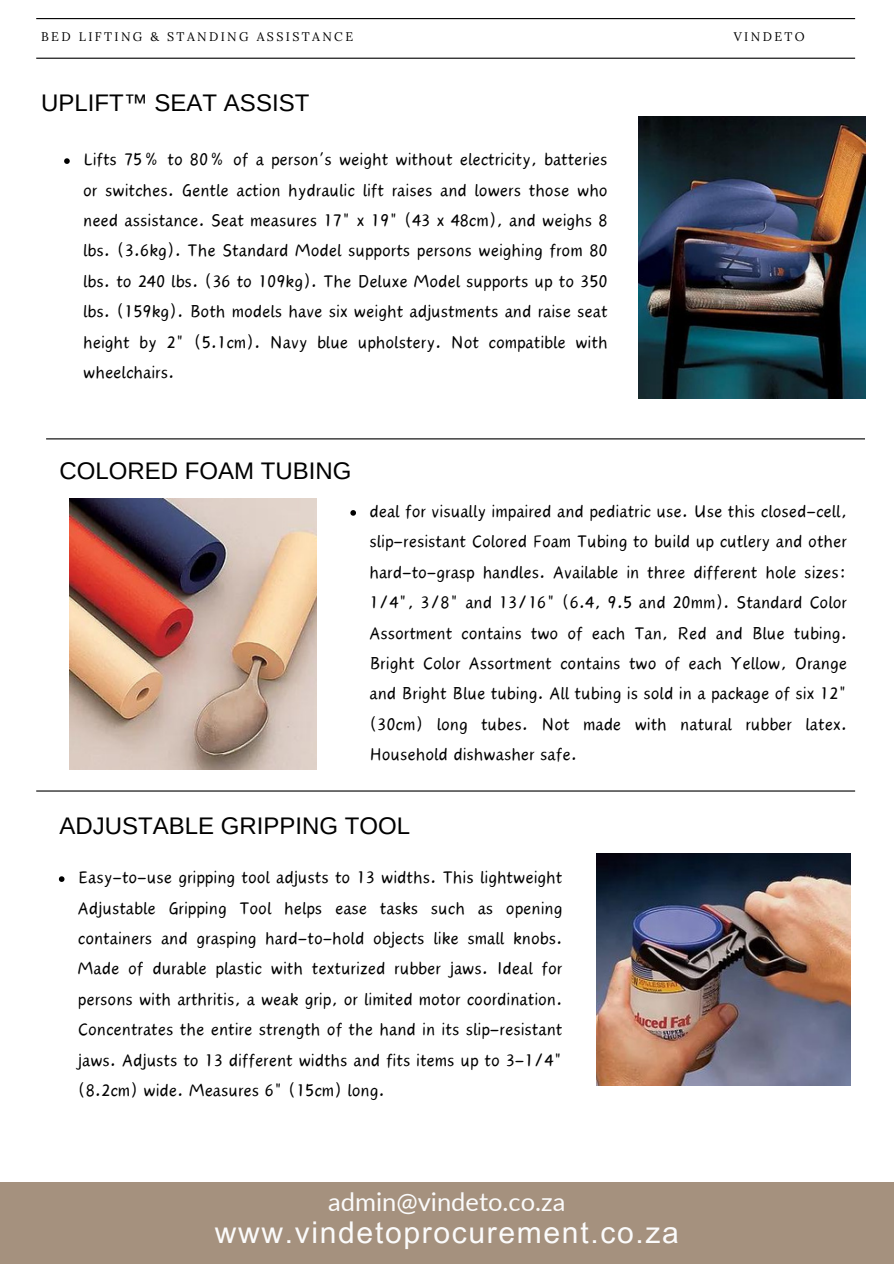
<style>
.page{position:relative;width:894px;height:1264px;background:#fff}
.page>*{position:absolute;margin:0;border:0;box-sizing:border-box;transform-origin:0 0}
.t1{font:30px "Arial MT Pro";letter-spacing:.055em;color:#fbfbfb}
.t2{font:25.5px "Lato";color:#fbfbfb}
.t3{font:24px "Arimo";color:#000}
.t4{font:21.75px/30.3px "Canva Wander World";color:#000;text-align:justify}
.t5{font:12.45px "Lora";letter-spacing:.19em;color:#000}
</style>
<div class="page">
<hr style="left:36px;top:18px;width:818px;height:1px;background:#000">
<hr style="left:36px;top:58px;width:818px;height:1px;background:#000">
<div style="left:0;top:1181px;width:893px;height:82px;background:#a5917e"></div>
<img style="left:638px;top:116px;width:226px;height:282px">
<svg style="left:64px;top:158px;width:6px;height:6px"></svg>
<hr style="left:46px;top:438px;width:818px;height:1px;background:#000">
<hr style="left:36px;top:790px;width:818px;height:1px;background:#000">
<img style="left:70px;top:499px;width:246px;height:270px">
<img style="left:596px;top:853px;width:254px;height:232px">
<svg style="left:59px;top:876px;width:5px;height:6px"></svg>
<svg style="left:350px;top:510px;width:6px;height:5px"></svg>
<p class="t5" style="left:41px;top:28px;width:313px">BED LIFTING &amp; STANDING ASSISTANCE</p>
<p class="t5" style="left:733px;top:28px;width:72px">VINDETO</p>
<h2 class="t3" style="left:41px;top:90px;width:269px">UPLIFT™ SEAT ASSIST</h2>
<p class="t4" style="left:83px;top:144px;width:526px">Lifts 75% to 80% of a person’s weight without electricity, batteries or switches. Gentle action hydraulic lift raises and lowers those who need assistance. Seat measures 17" x 19" (43 x 48cm), and weighs 8 lbs. (3.6kg). The Standard Model supports persons weighing from 80 lbs. to 240 lbs. (36 to 109kg). The Deluxe Model supports up to 350 lbs. (159kg). Both models have six weight adjustments and raise seat height by 2" (5.1cm). Navy blue upholstery. Not compatible with wheelchairs.</p>
<h3 class="t3" style="left:59px;top:457px;width:293px">COLORED FOAM TUBING</h3>
<h1 class="t4" style="left:369px;top:496px;width:479px">deal for visually impaired and pediatric use. Use this closed-cell, slip-resistant Colored Foam Tubing to build up cutlery and other hard-to-grasp handles. Available in three different hole sizes:<br>1/4", 3/8" and 13/16" (6.4, 9.5 and 20mm). Standard Color Assortment contains two of each Tan, Red and Blue tubing.<br>Bright Color Assortment contains two of each Yellow, Orange and Bright Blue tubing. All tubing is sold in a package of six 12" (30cm) long tubes. Not made with natural rubber latex.<br>Household dishwasher safe.</h1>
<p class="t3" style="left:59px;top:812px;width:352px">ADJUSTABLE GRIPPING TOOL</p>
<p class="t4" style="left:78px;top:862px;width:486px">Easy-to-use gripping tool adjusts to 13 widths. This lightweight Adjustable Gripping Tool helps ease tasks such as opening containers and grasping hard-to-hold objects like small knobs.<br>Made of durable plastic with texturized rubber jaws. Ideal for persons with arthritis, a weak grip, or limited motor coordination.<br>Concentrates the entire strength of the hand in its slip-resistant jaws. Adjusts to 13 different widths and fits items up to 3-1/4" (8.2cm) wide. Measures 6" (15cm) long.</p>
<p class="t2" style="left:328px;top:1185px;width:239px">admin@vindeto.co.za</p>
<p class="t1" style="left:215px;top:1221px;width:465px">www.vindetoprocurement.co.za</p>
</div>
